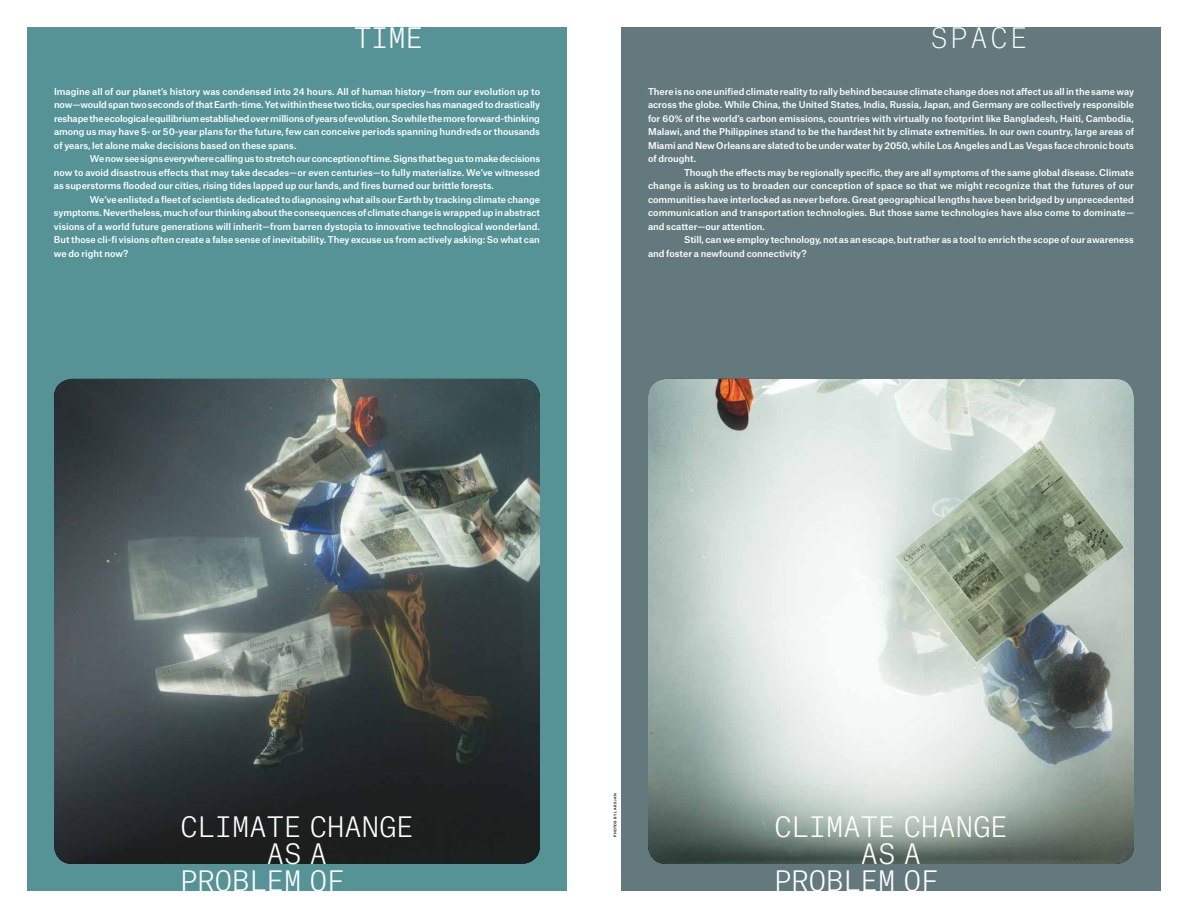
<style>
.page{position:relative;width:1188px;height:918px;background:#fff}
.page>*{position:absolute;margin:0;border:0;box-sizing:border-box;transform-origin:0 0}
.t1{font:300 27px "Atlas Typewriter";color:#fff}
.t2{font:100 27px "Atlas Typewriter";letter-spacing:.1em;color:#fff}
.t3{font:500 9px "Atlas Grotesk";color:#fff}
.t4{font:500 9px "Atlas Grotesk";letter-spacing:.02em;color:#fff}
.t5{font:500 3.38px "Atlas Grotesk";letter-spacing:.1em;color:#000}
</style>
<div class="page">
<div style="left:27px;top:27px;width:540px;height:864px;background:#569397"></div>
<div style="left:621px;top:27px;width:540px;height:864px;background:#63797d"></div>
<img style="left:54px;top:379px;width:486px;height:485px">
<img style="left:648px;top:379px;width:486px;height:485px">
<h1 class="t1" style="left:354px;top:15px;width:71px">TIME</h1>
<h1 class="t2" style="left:931px;top:15px;width:99px">SPACE</h1>
<p class="t3" style="left:54px;top:84px;width:488px">Imagine all of our planet’s history was condensed into 24 hours. All of human history—from our evolution up to</p>
<p class="t3" style="left:54px;top:97px;width:488px">now—would span two seconds of that Earth-time. Yet within these two ticks, our species has managed to drastically</p>
<p class="t3" style="left:54px;top:111px;width:487px">reshape the ecological equilibrium established over millions of years of evolution. So while the more forward-thinking</p>
<p class="t3" style="left:54px;top:124px;width:488px">among us may have 5- or 50-year plans for the future, few can conceive periods spanning hundreds or thousands</p>
<p class="t3" style="left:54px;top:138px;width:244px">of years, let alone make decisions based on these spans.</p>
<p class="t3" style="left:90px;top:151px;width:452px">We now see signs everywhere calling us to stretch our conception of time. Signs that beg us to make decisions</p>
<p class="t3" style="left:54px;top:165px;width:488px">now to avoid disastrous effects that may take decades—or even centuries—to fully materialize. We’ve witnessed</p>
<p class="t3" style="left:54px;top:178px;width:441px">as superstorms flooded our cities, rising tides lapped up our lands, and fires burned our brittle forests.</p>
<p class="t3" style="left:90px;top:192px;width:452px">We’ve enlisted a fleet of scientists dedicated to diagnosing what ails our Earth by tracking climate change</p>
<p class="t3" style="left:54px;top:205px;width:488px">symptoms. Nevertheless, much of our thinking about the consequences of climate change is wrapped up in abstract</p>
<p class="t3" style="left:54px;top:219px;width:487px">visions of a world future generations will inherit—from barren dystopia to innovative technological wonderland.</p>
<p class="t3" style="left:54px;top:232px;width:487px">But those cli-fi visions often create a false sense of inevitability. They excuse us from actively asking: So what can</p>
<p class="t3" style="left:54px;top:246px;width:76px">we do right now?</p>
<p class="t3" style="left:648px;top:84px;width:488px">There is no one unified climate reality to rally behind because climate change does not affect us all in the same way</p>
<p class="t3" style="left:648px;top:97px;width:488px">across the globe. While China, the United States, India, Russia, Japan, and Germany are collectively responsible</p>
<p class="t3" style="left:648px;top:111px;width:487px">for 60% of the world’s carbon emissions, countries with virtually no footprint like Bangladesh, Haiti, Cambodia,</p>
<p class="t3" style="left:648px;top:124px;width:488px">Malawi, and the Philippines stand to be the hardest hit by climate extremities. In our own country, large areas of</p>
<p class="t3" style="left:648px;top:138px;width:487px">Miami and New Orleans are slated to be under water by 2050, while Los Angeles and Las Vegas face chronic bouts</p>
<p class="t3" style="left:648px;top:151px;width:50px">of drought.</p>
<p class="t3" style="left:684px;top:165px;width:451px">Though the effects may be regionally specific, they are all symptoms of the same global disease. Climate</p>
<p class="t4" style="left:648px;top:178px;width:487px">change is asking us to broaden our conception of space so that we might recognize that the futures of our</p>
<p class="t3" style="left:648px;top:192px;width:488px">communities have interlocked as never before. Great geographical lengths have been bridged by unprecedented</p>
<p class="t3" style="left:648px;top:205px;width:488px">communication and transportation technologies. But those same technologies have also come to dominate—</p>
<p class="t3" style="left:648px;top:219px;width:118px">and scatter—our attention.</p>
<p class="t3" style="left:684px;top:232px;width:451px">Still, can we employ technology, not as an escape, but rather as a tool to enrich the scope of our awareness</p>
<p class="t3" style="left:648px;top:246px;width:160px">and foster a newfound connectivity?</p>
<h1 class="t1" style="left:180px;top:805px;width:235px">CLIMATE CHANGE</h1>
<h1 class="t1" style="left:267px;top:832px;width:62px">AS A</h1>
<h1 class="t1" style="left:180px;top:859px;width:166px">PROBLEM OF</h1>
<p class="t5" style="left:612px;top:837px;width:45px;rotate:-90deg">PHOTOS BY LARS JAN</p>
<h1 class="t1" style="left:774px;top:805px;width:235px">CLIMATE CHANGE</h1>
<h1 class="t1" style="left:861px;top:832px;width:62px">AS A</h1>
<h1 class="t1" style="left:774px;top:859px;width:166px">PROBLEM OF</h1>
</div>
